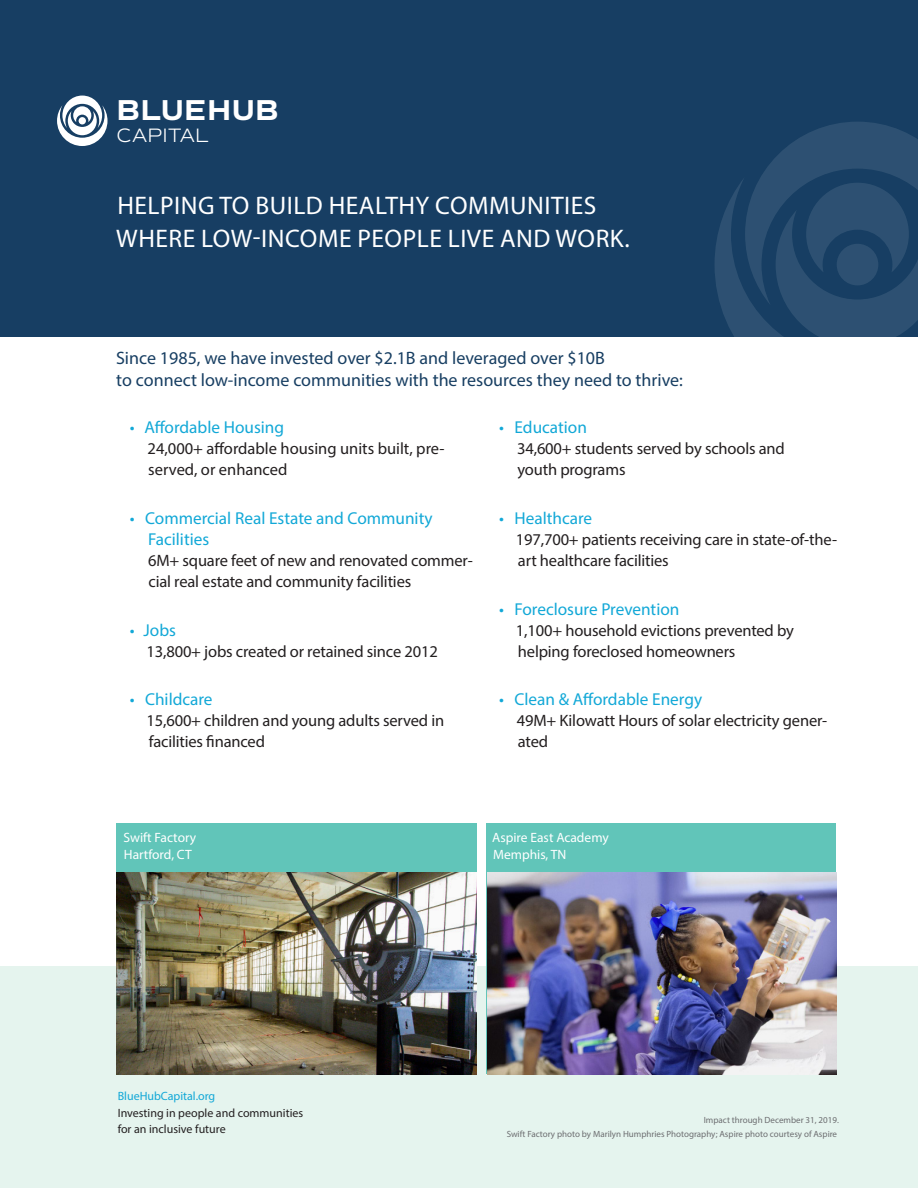
<style>
.page{position:relative;width:918px;height:1188px;background:#fff}
.page>*{position:absolute;margin:0;border:0;box-sizing:border-box;transform-origin:0 0}
.t1{font:700 29.25px "Commuters Sans";letter-spacing:.01em;color:#fff}
.Header_1{font:25.5px/33px "Myriad Pro";letter-spacing:.02em;color:#fff}
.t2{font:300 19.8px "Commuters Sans";letter-spacing:-.005em;color:#fff}
.Header_2{font:18px "Myriad Pro";color:#173e62}
.t3{font:17.25px/21px "Myriad Pro";color:#12a8d7}
.Body_indented{font:16.5px/21px "Myriad Pro";letter-spacing:-.01em;color:#231f20}
.t4{font:13.5px "Myriad Pro";color:#fff}
.t5{font:12px/16.5px "Myriad Pro";color:#231f20}
.t6{font:12px "Myriad Pro";color:#12a8d7}
.Photo_credit{font:9px "Myriad Pro";color:#6c6d70}
</style>
<div class="page">
<div style="left:0;top:0;width:918px;height:337px;background:#173e63"></div>
<svg style="left:57px;top:96px;width:51px;height:50px"></svg>
<svg style="left:715px;top:180px;width:30px;height:157px;fill:#2c5071"></svg>
<svg style="left:745px;top:122px;width:173px;height:215px"></svg>
<div style="left:0;top:966px;width:918px;height:222px;background:#e5f4ee"></div>
<div style="left:117px;top:824px;width:360px;height:250px;background:#61c5b9"></div>
<img style="left:117px;top:873px;width:359px;height:201px">
<div style="left:486px;top:824px;width:350px;height:250px;background:#61c5b9"></div>
<img style="left:487px;top:873px;width:350px;height:201px">
<h1 class="t1" style="left:117px;top:92px;width:164px">BLUEHUB</h1>
<p class="t2" style="left:117px;top:123px;width:94px">CAPITAL</p>
<p class="Header_1" style="left:116px;top:188px;width:515px">HELPING TO BUILD HEALTHY COMMUNITIES<br>WHERE LOW-INCOME PEOPLE LIVE AND WORK.</p>
<p class="Header_2" style="left:116px;top:347px;width:490px">Since 1985, we have invested over $2.1B and leveraged over $10B</p>
<p class="Header_2" style="left:116px;top:368px;width:568px">to connect low-income communities with the resources they need to thrive:</p>
<p class="t3" style="left:130px;top:417px;width:156px">• Affordable Housing</p>
<p class="Body_indented" style="left:148px;top:438px;width:299px">24,000+ affordable housing units built, pre&shy;served, or enhanced</p>
<p class="t3" style="left:148px;top:507px;width:286px;text-indent:-18px">• Commercial Real Estate and Community<br>Facilities</p>
<p class="Body_indented" style="left:148px;top:550px;width:326px">6M+ square feet of new and renovated commer&shy;cial real estate and community facilities</p>
<p class="t3" style="left:130px;top:619px;width:48px">• Jobs</p>
<p class="Body_indented" style="left:147px;top:640px;width:293px">13,800+ jobs created or retained since 2012</p>
<p class="t3" style="left:130px;top:689px;width:84px">• Childcare</p>
<p class="Body_indented" style="left:147px;top:710px;width:299px">15,600+ children and young adults served in facilities financed</p>
<p class="t3" style="left:499px;top:417px;width:89px">• Education</p>
<p class="Body_indented" style="left:517px;top:438px;width:269px">34,600+ students served by schools and youth programs</p>
<p class="t3" style="left:499px;top:507px;width:95px">• Healthcare</p>
<p class="Body_indented" style="left:516px;top:529px;width:323px">197,700+ patients receiving care in state-of-the&shy;art healthcare facilities</p>
<p class="t3" style="left:499px;top:598px;width:182px">• Foreclosure Prevention</p>
<p class="Body_indented" style="left:516px;top:619px;width:280px">1,100+ household evictions prevented by helping foreclosed homeowners</p>
<p class="t3" style="left:499px;top:689px;width:205px">• Clean &amp; Affordable Energy</p>
<p class="Body_indented" style="left:517px;top:710px;width:312px">49M+ Kilowatt Hours of solar electricity gener&shy;ated</p>
<p class="t4" style="left:124px;top:829px;width:74px">Swift Factory</p>
<p class="t4" style="left:124px;top:846px;width:70px">Hartford, CT</p>
<p class="t6" style="left:118px;top:1089px;width:99px">BlueHubCapital.org</p>
<p class="t5" style="left:118px;top:1104px;width:187px">Investing in people and communities for an inclusive future</p>
<p class="t4" style="left:492px;top:829px;width:118px">Aspire East Academy</p>
<p class="t4" style="left:493px;top:846px;width:75px">Memphis, TN</p>
<p class="Photo_credit" style="left:704px;top:1115px;width:137px">Impact through December 31, 2019.</p>
<p class="Photo_credit" style="left:507px;top:1128px;width:332px">Swift Factory photo by Marilyn Humphries Photography; Aspire photo courtesy of Aspire</p>
</div>
